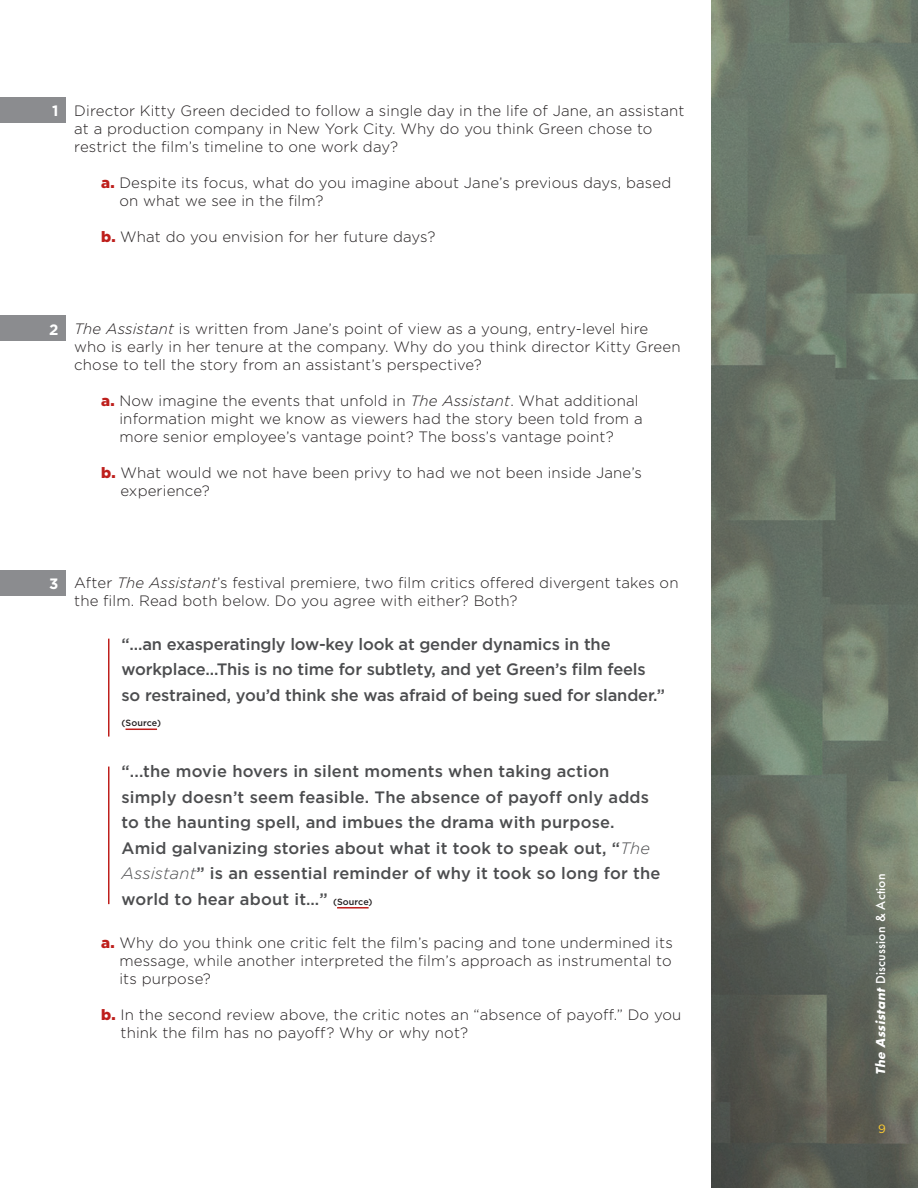
<style>
.page{position:relative;width:918px;height:1188px;background:#fff}
.page>*{position:absolute;margin:0;border:0;box-sizing:border-box;transform-origin:0 0}
.Body_copy{font:500 16.5px/25.5px "Gotham";letter-spacing:.01em;color:#4c4d4f}
.Body_copy-2{font:500 16.5px/25.5px "Gotham";letter-spacing:-.01em;color:#4c4d4f}
.Body_copy-3{font:300 15px/18px "Gotham";letter-spacing:.01em;color:#231f20}
.Section_Header{font:700 15px "Gotham";color:#fff}
.t1{font:500 12px "Futura";letter-spacing:.02em;color:#fff}
.t2{font:12px "Gotham";color:#fecd32}
.Body_copy-4{font:500 9px "Gotham";letter-spacing:.01em;color:#231f20}
.s1{font-weight:900;color:#be1f1c}
.s2{font-style:italic}
.s3{font-weight:300;font-style:italic}
.s4{font-size:9px;color:#231f20}
.s5{font-weight:700;font-style:italic}
</style>
<div class="page">
<svg style="left:711px;top:0;width:207px;height:1188px;background:#697365"></svg>
<div style="left:0;top:97px;width:65px;height:26px;background:#8b8c8f"></div>
<div style="left:0;top:315px;width:65px;height:26px;background:#8b8c8f"></div>
<hr style="left:126px;top:729px;width:31px;height:1px;background:#be1f1c">
<hr style="left:337px;top:907px;width:32px;height:2px;background:#be1f1c">
<div style="left:0;top:570px;width:65px;height:26px;background:#8b8c8f"></div>
<hr style="left:108px;top:639px;width:2px;height:98px;background:#be1f1c">
<hr style="left:108px;top:767px;width:2px;height:137px;background:#be1f1c">
<p class="Section_Header" style="left:52px;top:102px;width:8px">1</p>
<p class="Body_copy-3" style="left:74px;top:101px;width:612px">Director Kitty Green decided to follow a single day in the life of Jane, an assistant at a production company in New York City. Why do you think Green chose to restrict the film’s timeline to one work day?</p>
<p class="Body_copy-3" style="left:119px;top:173px;width:553px;text-indent:-18px"><span class="s1">a.</span> Despite its focus, what do you imagine about Jane’s previous days, based on what we see in the film?</p>
<p class="Body_copy-3" style="left:101px;top:227px;width:336px"><span class="s1">b.</span> What do you envision for her future days?</p>
<p class="Section_Header" style="left:49px;top:321px;width:11px">2</p>
<p class="Body_copy-3" style="left:74px;top:319px;width:608px"><span class="s2">The Assistant</span> is written from Jane’s point of view as a young, entry-level hire who is early in her tenure at the company. Why do you think director Kitty Green chose to tell the story from an assistant’s perspective?</p>
<p class="Body_copy-3" style="left:119px;top:391px;width:525px;text-indent:-18px"><span class="s1">a.</span> Now imagine the events that unfold in <span class="s2">The Assistant</span>. What additional information might we know as viewers had the story been told from a more senior employee’s vantage point? The boss’s vantage point?</p>
<p class="Body_copy-3" style="left:121px;top:463px;width:523px;text-indent:-19px"><span class="s1">b.</span> What would we not have been privy to had we not been inside Jane’s experience?</p>
<p class="Section_Header" style="left:49px;top:575px;width:11px">3</p>
<p class="Body_copy-3" style="left:74px;top:574px;width:606px">After <span class="s2">The Assistant</span>’s festival premiere, two film critics offered divergent takes on the film. Read both below. Do you agree with either? Both?</p>
<p class="Body_copy-2" style="left:122px;top:631px;width:545px">“...an exasperatingly low-key look at gender dynamics in the workplace...This is no time for subtlety, and yet Green’s film feels so restrained, you’d think she was afraid of being sued for slander.”</p>
<p class="Body_copy-4" style="left:122px;top:718px;width:41px">(Source)</p>
<p class="Body_copy" style="left:122px;top:758px;width:540px">“...the movie hovers in silent moments when taking action simply doesn’t seem feasible. The absence of payoff only adds to the haunting spell, and imbues the drama with purpose.<br>Amid galvanizing stories about what it took to speak out, “<span class="s3">The Assistant</span>” is an essential reminder of why it took so long for the world to hear about it…” <span class="s4">(Source)</span></p>
<p class="Body_copy-3" style="left:119px;top:934px;width:555px;text-align:justify;text-indent:-18px"><span class="s1">a.</span> Why do you think one critic felt the film’s pacing and tone undermined its message, while another interpreted the film’s approach as instrumental to its purpose?</p>
<p class="Body_copy-3" style="left:121px;top:1006px;width:562px;text-indent:-19px"><span class="s1">b.</span> In the second review above, the critic notes an “absence of payoff.” Do you think the film has no payoff? Why or why not?</p>
<p class="t1" style="left:872px;top:1075px;width:203px;rotate:-90deg"><span class="s5">The Assistant</span> Discussion &amp; Action</p>
<p class="t2" style="left:878px;top:1122px;width:9px">9</p>
</div>
